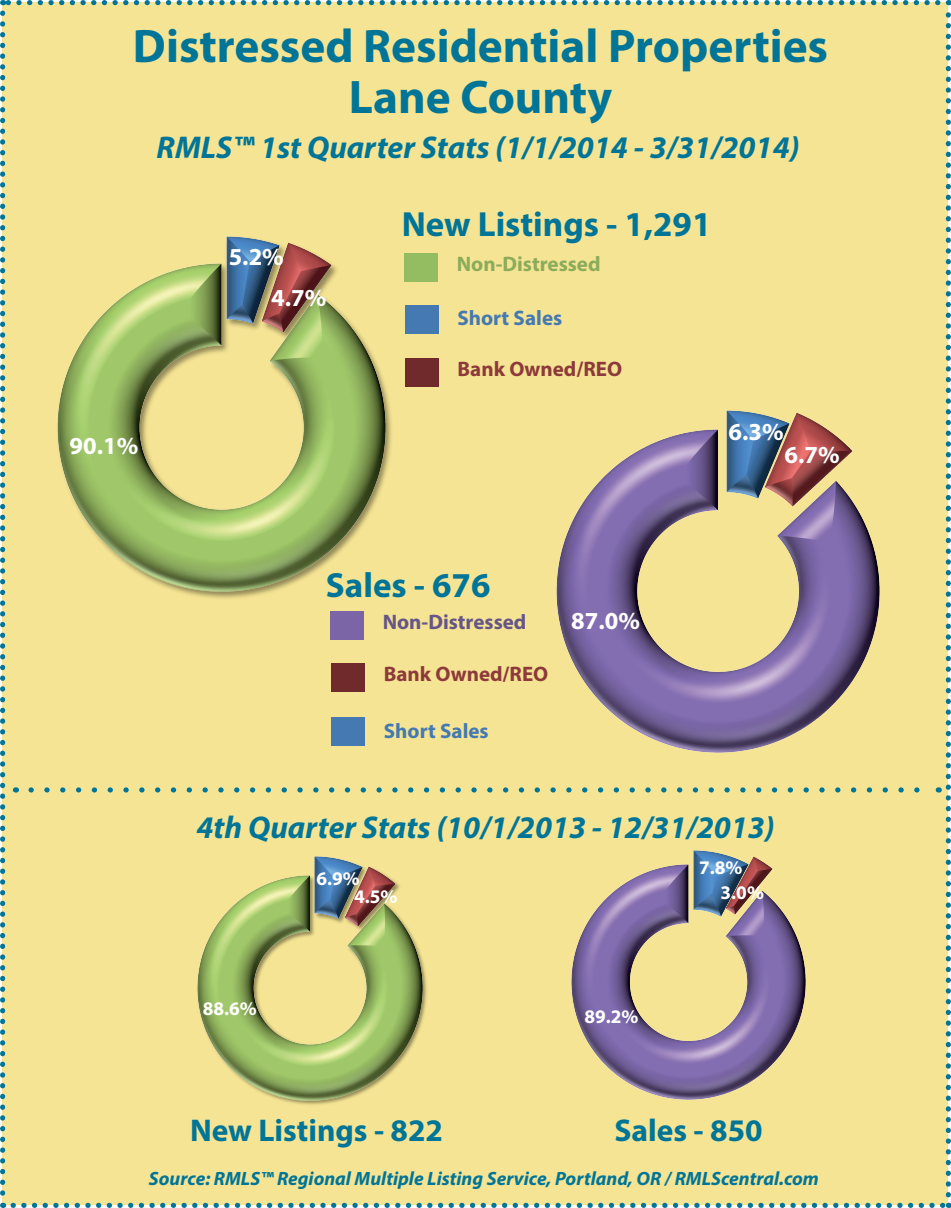
<style>
.page{position:relative;width:951px;height:1208px;background:#fff}
.page>*{position:absolute;margin:0;border:0;box-sizing:border-box;transform-origin:0 0}
.t1{font:700 47.25px/50.8px "Myriad Pro";color:#007598;text-align:center}
.t2{font:700 35px "Myriad Pro";color:#007598}
.t3{font:italic 700 31.5px "Myriad Pro";color:#007598}
.t4{font:700 31.5px "Myriad Pro";color:#007598}
.t5{font:700 24.5px "Myriad Pro";color:#fff}
.t6{font:700 21px "Myriad Pro";color:#8d3a3b}
.t7{font:700 21px "Myriad Pro";color:#4479b2}
.t8{font:700 21px "Myriad Pro";color:#8aac5b}
.t9{font:700 21px "Myriad Pro";color:#658}
.t10{font:italic 700 19.25px "Myriad Pro";color:#007598}
.t11{font:700 19.25px/17.3px "Myriad Pro";color:#fff}
</style>
<div class="page">
<div style="left:3px;top:3px;width:945px;height:1202px;background:#f5e493"></div>
<svg style="left:13px;top:1202px;width:929px;height:5px"></svg>
<svg style="left:0;top:13px;width:5px;height:1194px"></svg>
<svg style="left:945px;top:0;width:5px;height:1194px"></svg>
<svg style="left:3px;top:0;width:934px;height:5px"></svg>
<svg style="left:31px;top:787px;width:889px;height:5px"></svg>
<div style="left:405px;top:305px;width:33px;height:29px;background:#4479b2"></div>
<div style="left:405px;top:358px;width:33px;height:28px;background:#712a2c"></div>
<div style="left:404px;top:253px;width:34px;height:28px;background:#94bd61"></div>
<div style="left:331px;top:717px;width:34px;height:29px;background:#4479b2"></div>
<div style="left:331px;top:663px;width:33px;height:29px;background:#712a2c"></div>
<div style="left:330px;top:611px;width:34px;height:29px;background:#7b65a6"></div>
<svg style="left:197px;top:856px;width:230px;height:249px"></svg>
<svg style="left:571px;top:850px;width:235px;height:250px"></svg>
<svg style="left:57px;top:236px;width:335px;height:363px"></svg>
<svg style="left:556px;top:410px;width:324px;height:343px"></svg>
<h1 class="t1" style="left:133px;top:20px;width:696px">Distressed Residential Properties<br>Lane County</h1>
<p class="t3" style="left:157px;top:126px;width:644px">RMLS™ 1st Quarter Stats (1/1/2014 - 3/31/2014)</p>
<p class="t5" style="left:70px;top:429px;width:70px">90.1%</p>
<p class="t5" style="left:229px;top:241px;width:57px">5.2%</p>
<p class="t5" style="left:271px;top:282px;width:57px">4.7%</p>
<p class="t2" style="left:401px;top:202px;width:311px">New Listings - 1,291</p>
<p class="t8" style="left:456px;top:250px;width:145px">Non-Distressed</p>
<p class="t7" style="left:457px;top:304px;width:106px">Short Sales</p>
<p class="t6" style="left:457px;top:355px;width:166px">Bank Owned/REO</p>
<p class="t5" style="left:728px;top:416px;width:57px">6.3%</p>
<p class="t5" style="left:784px;top:439px;width:57px">6.7%</p>
<p class="t2" style="left:326px;top:563px;width:166px">Sales - 676</p>
<p class="t9" style="left:382px;top:608px;width:145px">Non-Distressed</p>
<p class="t6" style="left:383px;top:660px;width:166px">Bank Owned/REO</p>
<p class="t7" style="left:384px;top:717px;width:106px">Short Sales</p>
<p class="t5" style="left:571px;top:605px;width:70px">87.0%</p>
<p class="t3" style="left:196px;top:806px;width:579px">4th Quarter Stats (10/1/2013 - 12/31/2013)</p>
<p class="t11" style="left:203px;top:999px;width:55px">88.6%</p>
<p class="t11" style="left:354px;top:869px;width:45px;text-indent:-38px">6.9%<br>4.5%</p>
<p class="t11" style="left:584px;top:1007px;width:55px">89.2%</p>
<p class="t11" style="left:720px;top:854px;width:45px;line-height:24.8px;text-indent:-21px">7.8%<br>3.0%</p>
<p class="t4" style="left:190px;top:1109px;width:254px">New Listings - 822</p>
<p class="t4" style="left:614px;top:1109px;width:150px">Sales - 850</p>
<p class="t10" style="left:149px;top:1165px;width:671px">Source: RMLS™ Regional Multiple Listing Service, Portland, OR / RMLScentral.com</p>
</div>
